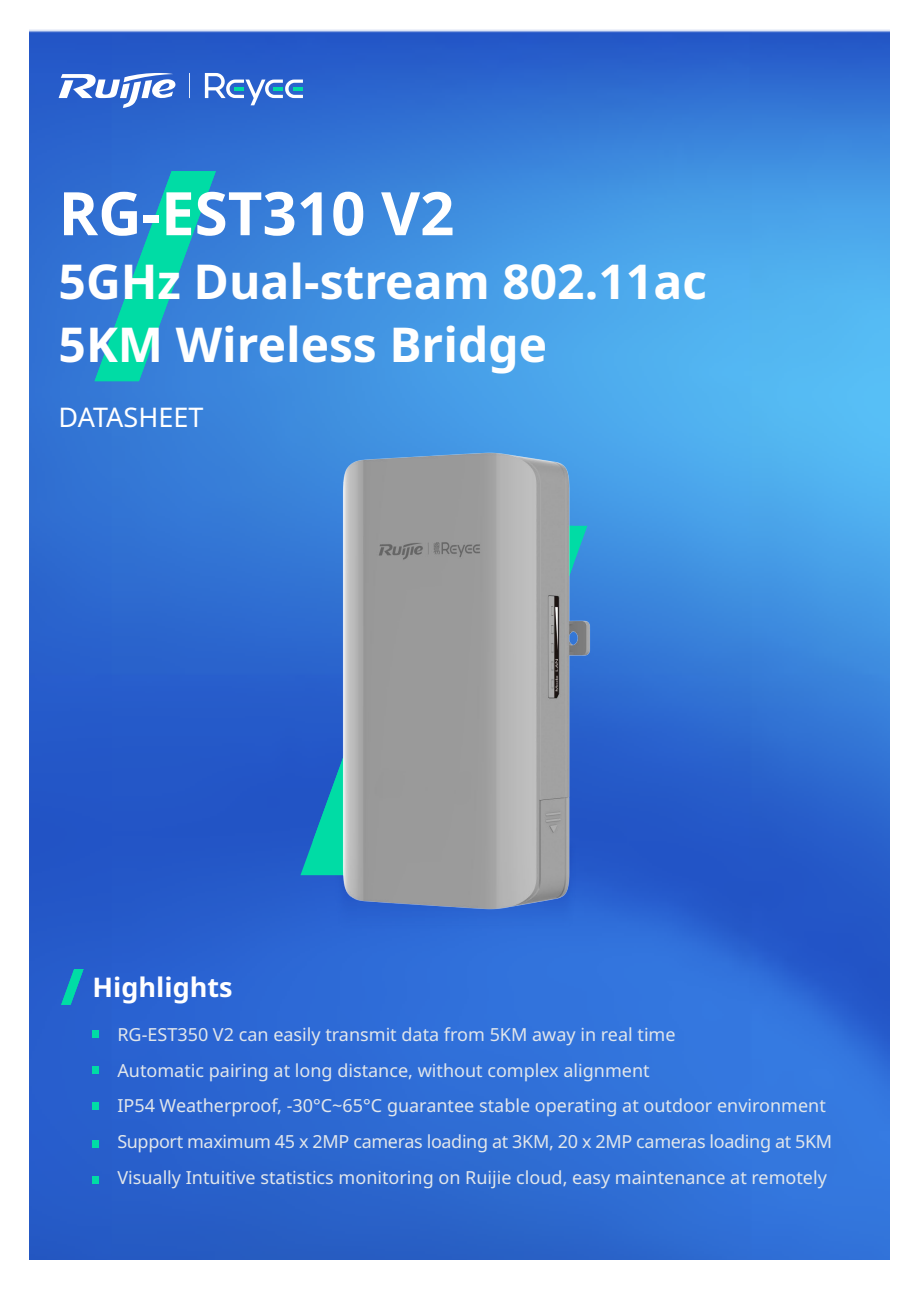
<style>
.page{position:relative;width:919px;height:1289px;background:#fff}
.page>*{position:absolute;margin:0;border:0;box-sizing:border-box;transform-origin:0 0}
.t1{font:700 60px "Noto Sans";color:#fff}
.t2{font:700 48px/63.6px "Noto Sans";color:#fff}
.t3{font:700 27px "Noto Sans";color:#fff}
.t4{font:27px "Noto Sans";color:#fff}
.t5{font:18px/35.8px "Noto Sans";color:#e1e6eb}
</style>
<div class="page">
<img style="left:30px;top:30px;width:859px;height:1229px">
<svg style="left:95px;top:171px;width:121px;height:210px"></svg>
<svg style="left:61px;top:969px;width:23px;height:35px"></svg>
<div style="left:92px;top:1030px;width:7px;height:7px;background:#00dca5"></div>
<div style="left:92px;top:1066px;width:7px;height:7px;background:#00dca5"></div>
<div style="left:92px;top:1102px;width:7px;height:7px;background:#00dca5"></div>
<div style="left:92px;top:1140px;width:7px;height:7px;background:#00dca5"></div>
<div style="left:92px;top:1176px;width:7px;height:7px;background:#00dca5"></div>
<img style="left:288px;top:792px;width:335px;height:230px">
<svg style="left:300px;top:526px;width:38px;height:349px"></svg>
<svg style="left:312px;top:526px;width:26px;height:315px"></svg>
<svg style="left:205px;top:73px;width:98px;height:32px"></svg>
<svg style="left:59px;top:73px;width:116px;height:35px"></svg>
<svg style="left:189px;top:73px;width:1px;height:25px"></svg>
<img style="left:338px;top:447px;width:259px;height:473px">
<h1 class="t1" style="left:59px;top:179px;width:397px">RG-EST310 V2</h1>
<h2 class="t2" style="left:59px;top:250px;width:650px">5GHz Dual-stream 802.11ac<br>5KM Wireless Bridge</h2>
<h3 class="t4" style="left:59px;top:402px;width:146px">DATASHEET</h3>
<h3 class="t3" style="left:92px;top:972px;width:142px">Highlights</h3>
<p class="t5" style="left:117px;top:1016px;width:716px">RG-EST350 V2 can easily transmit data from 5KM away in real time<br>Automatic pairing at long distance, without complex alignment<br>IP54 Weatherproof, -30°C~65°C guarantee stable operating at outdoor environment Support maximum 45 x 2MP cameras loading at 3KM, 20 x 2MP cameras loading at 5KM Visually Intuitive statistics monitoring on Ruijie cloud, easy maintenance at remotely</p>
</div>
